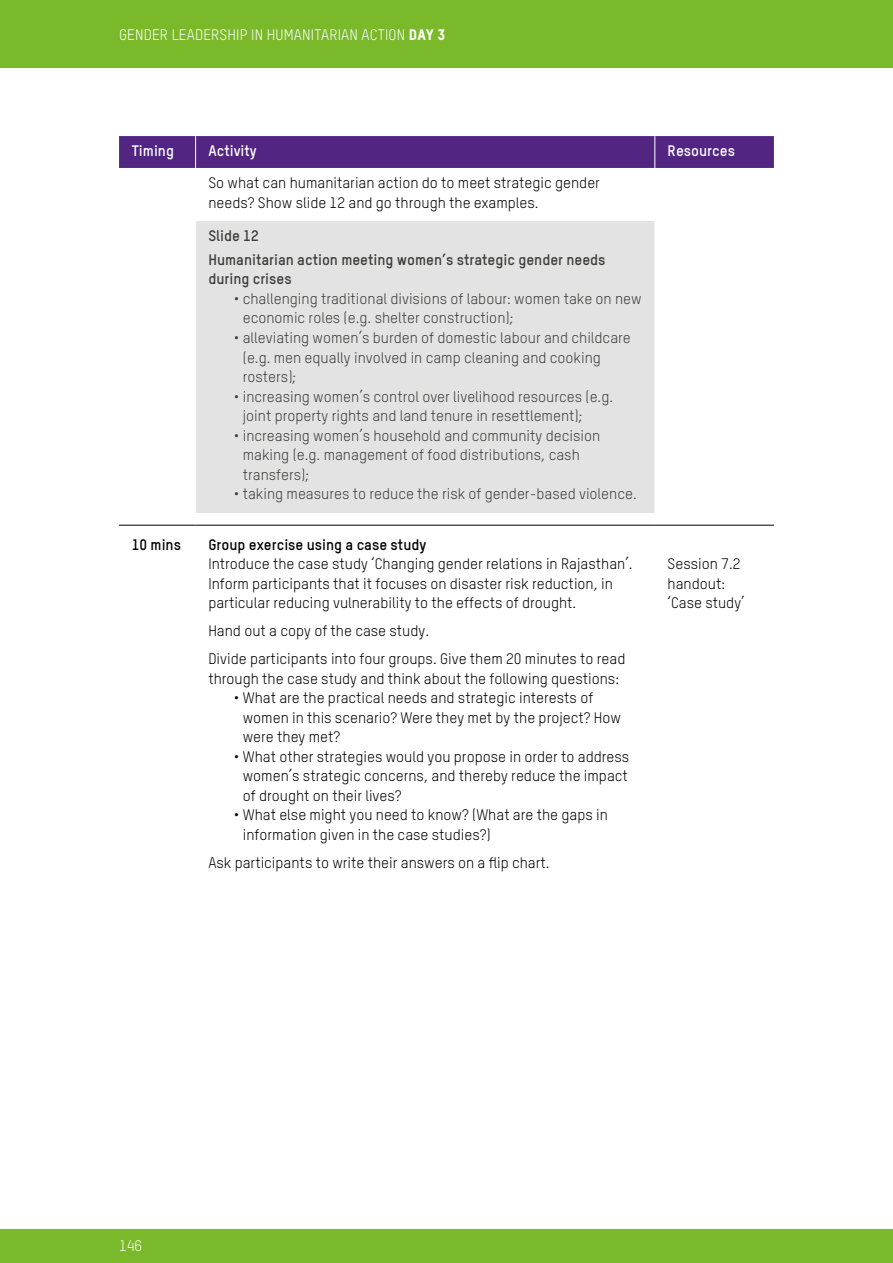
<style>
.page{position:relative;width:893px;height:1263px;background:#fff}
.page>*{position:absolute;margin:0;border:0;box-sizing:border-box;transform-origin:0 0}
.t1{font:15px/19.5px "Oxfam TSTARPRO";color:#000}
.t2{font:15px/19.5px "Oxfam TSTARPRO";color:#3c3c3b}
.t3{font:700 15px/23.7px "Oxfam TSTARPRO";color:#3c3c3b}
.t4{font:15px "Oxfam TSTARPRO";letter-spacing:.01em;color:#fff}
.t5{font:700 15px "Oxfam TSTARPRO";color:#000}
.t6{font:700 15px "Oxfam TSTARPRO";color:#fff}
.s1{font-family:"Oxfam TSTARPRO Headline"}
</style>
<div class="page">
<div style="left:0;top:1229px;width:893px;height:34px;background:#7ab929"></div>
<div style="left:0;top:0;width:893px;height:68px;background:#7ab929"></div>
<div style="left:119px;top:136px;width:655px;height:32px;background:#522583"></div>
<div style="left:196px;top:221px;width:459px;height:291px;background:#e3e3e3"></div>
<hr style="left:195px;top:136px;width:1px;height:32px;background:#fff">
<hr style="left:654px;top:136px;width:1px;height:32px;background:#fff">
<hr style="left:654px;top:221px;width:1px;height:291px;background:#fff">
<hr style="left:119px;top:525px;width:77px;height:1px;background:#000">
<hr style="left:196px;top:525px;width:459px;height:1px;background:#000">
<hr style="left:655px;top:525px;width:119px;height:1px;background:#000">
<p class="t4" style="left:119px;top:26px;width:328px">GENDER LEADERSHIP IN HUMANITARIAN ACTION <span class="s1">DAY 3</span></p>
<p class="t6" style="left:132px;top:141px;width:44px">Timing</p>
<p class="t6" style="left:208px;top:141px;width:50px">Activity</p>
<p class="t6" style="left:668px;top:141px;width:69px">Resources</p>
<p class="t1" style="left:208px;top:173px;width:393px">So what can humanitarian action do to meet strategic gender needs? Show slide 12 and go through the examples.</p>
<p class="t3" style="left:208px;top:224px;width:399px">Slide 12<br>Humanitarian action meeting women’s strategic gender needs</p>
<p class="t3" style="left:208px;top:267px;width:85px">during crises</p>
<p class="t2" style="left:243px;top:289px;width:400px;text-indent:-9px">• challenging traditional divisions of labour: women take on new economic roles (e.g. shelter construction);</p>
<p class="t2" style="left:243px;top:328px;width:390px;text-indent:-9px">• alleviating women’s burden of domestic labour and childcare (e.g. men equally involved in camp cleaning and cooking rosters);</p>
<p class="t2" style="left:243px;top:386px;width:372px;text-indent:-9px">• increasing women’s control over livelihood resources (e.g. joint property rights and land tenure in resettlement);</p>
<p class="t2" style="left:243px;top:425px;width:359px;text-indent:-9px">• increasing women’s household and community decision making (e.g. management of food distributions, cash transfers);</p>
<p class="t2" style="left:234px;top:484px;width:404px">• taking measures to reduce the risk of gender-based violence.</p>
<p class="t5" style="left:132px;top:535px;width:51px">10 mins</p>
<p class="t5" style="left:208px;top:535px;width:219px">Group exercise using a case study</p>
<p class="t1" style="left:208px;top:554px;width:426px">Introduce the case study ‘Changing gender relations in Rajasthan’.<br>Inform participants that it focuses on disaster risk reduction, in particular reducing vulnerability to the effects of drought.</p>
<p class="t1" style="left:208px;top:616px;width:419px;line-height:28px">Hand out a copy of the case study.<br>Divide participants into four groups. Give them 20 minutes to read</p>
<p class="t1" style="left:208px;top:668px;width:412px">through the case study and think about the following questions:</p>
<p class="t1" style="left:243px;top:688px;width:380px;text-indent:-9px">• What are the practical needs and strategic interests of women in this scenario? Were they met by the project? How were they met?</p>
<p class="t1" style="left:243px;top:746px;width:388px;text-align:justify;text-indent:-9px">• What other strategies would you propose in order to address women’s strategic concerns, and thereby reduce the impact of drought on their lives?</p>
<p class="t1" style="left:243px;top:805px;width:367px;text-indent:-9px">• What else might you need to know? (What are the gaps in information given in the case studies?)</p>
<p class="t1" style="left:208px;top:852px;width:343px">Ask participants to write their answers on a flip chart.</p>
<p class="t1" style="left:668px;top:554px;width:79px">Session 7.2 handout: ‘Case study’</p>
<p class="t4" style="left:119px;top:1237px;width:25px">146</p>
</div>
